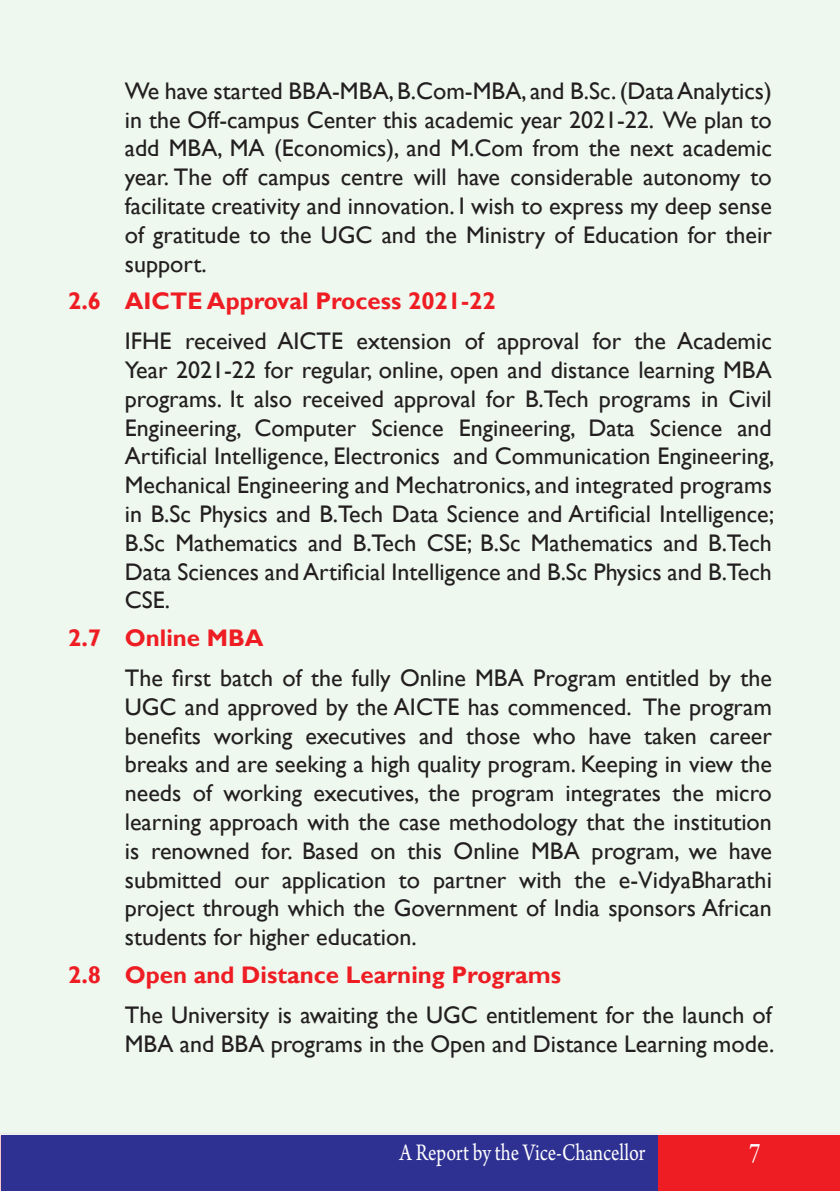
<style>
.page{position:relative;width:840px;height:1191px;background:#fff}
.page>*{position:absolute;margin:0;border:0;box-sizing:border-box;transform-origin:0 0}
.t1{font:30px "Arno Pro";color:#fff;scale:.8 1}
.t2{font:25px "Arno Pro";color:#fff;scale:.8 1}
.BT_On_Line{font:24px/28.8px "Gill Sans";color:#231f20;text-align:justify}
.MH{font:700 24px "Gill Sans";color:#ee1d23}
</style>
<div class="page">
<div style="left:0;top:0;width:839px;height:1134px;background:#eef8ef"></div>
<div style="left:1px;top:1135px;width:666px;height:56px;background:#2e3092"></div>
<div style="left:658px;top:1135px;width:181px;height:56px;background:#ee1d23"></div>
<p class="BT_On_Line" style="left:125px;top:77px;width:648px">We have started BBA-MBA, B.Com-MBA, and B.Sc. (Data Analytics) in the Off-campus Center this academic year 2021-22. We plan to add MBA, MA (Economics), and M.Com from the next academic year. The off campus centre will have considerable autonomy to facilitate creativity and innovation. I wish to express my deep sense of gratitude to the UGC and the Ministry of Education for their support.</p>
<p class="MH" style="left:68px;top:286px;width:429px">2.6 AICTE Approval Process 2021-22</p>
<p class="BT_On_Line" style="left:125px;top:327px;width:650px">IFHE received AICTE extension of approval for the Academic Year 2021-22 for regular, online, open and distance learning MBA programs. It also received approval for B.Tech programs in Civil Engineering, Computer Science Engineering, Data Science and Artificial Intelligence, Electronics and Communication Engineering, Mechanical Engineering and Mechatronics, and integrated programs in B.Sc Physics and B.Tech Data Science and Artificial Intelligence; B.Sc Mathematics and B.Tech CSE; B.Sc Mathematics and B.Tech Data Sciences and Artificial Intelligence and B.Sc Physics and B.Tech CSE.</p>
<p class="MH" style="left:68px;top:623px;width:197px">2.7 Online MBA</p>
<p class="BT_On_Line" style="left:125px;top:664px;width:648px">The first batch of the fully Online MBA Program entitled by the UGC and approved by the AICTE has commenced. The program benefits working executives and those who have taken career breaks and are seeking a high quality program. Keeping in view the needs of working executives, the program integrates the micro learning approach with the case methodology that the institution is renowned for. Based on this Online MBA program, we have submitted our application to partner with the e-VidyaBharathi project through which the Government of India sponsors African students for higher education.</p>
<p class="MH" style="left:68px;top:960px;width:494px">2.8 Open and Distance Learning Programs</p>
<p class="BT_On_Line" style="left:125px;top:1000px;width:650px">The University is awaiting the UGC entitlement for the launch of<br>MBA and BBA programs in the Open and Distance Learning mode.</p>
<p class="t2" style="left:399px;top:1137px;width:308px">A Report by the Vice-Chancellor</p>
<p class="t1" style="left:748px;top:1136px;width:16px">7</p>
</div>
